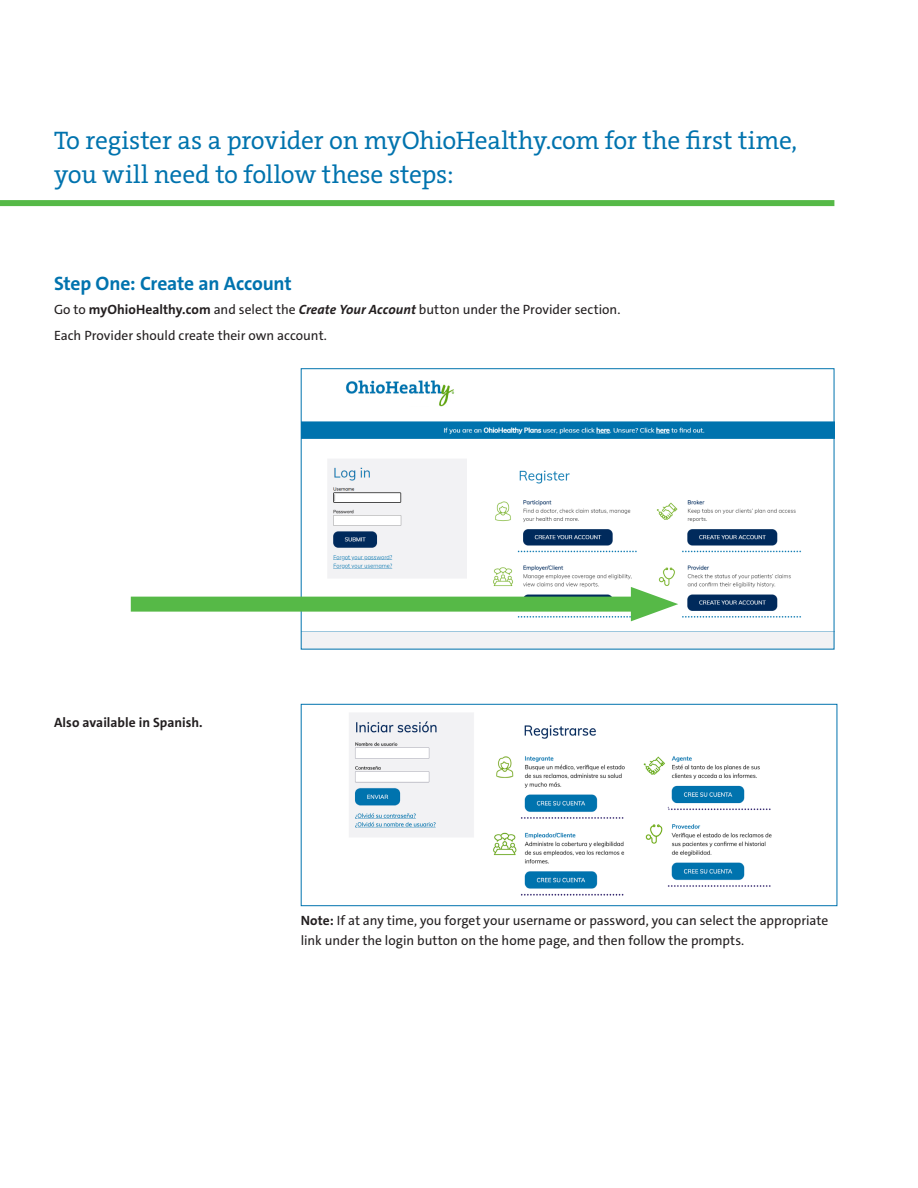
<style>
.page{position:relative;width:918px;height:1188px;background:#fff}
.page>*{position:absolute;margin:0;border:0;box-sizing:border-box;transform-origin:0 0}
.HB_Bullet_Copy{font:25.5px/34.5px "The Serif Office";letter-spacing:-.01em;color:#0073ae}
.HB_Blue_Headline{font:700 19.5px "The Sans";letter-spacing:-.01em;color:#0073ae}
.t1{font:13.5px/19.5px "The Sans";color:#231f20}
.t2{font:700 13.5px "The Sans";color:#231f20}
.s1{font-weight:700}
.s2{font-weight:700;font-style:italic}
</style>
<div class="page">
<img style="left:303px;top:380px;width:529px;height:268px">
<div style="left:301px;top:368px;width:533px;height:282px;border:1px solid #0073ae"></div>
<div style="left:131px;top:597px;width:519px;height:15px;background:#56b947"></div>
<svg style="left:631px;top:587px;width:47px;height:34px"></svg>
<img style="left:349px;top:713px;width:423px;height:183px">
<div style="left:301px;top:704px;width:536px;height:202px;border:1px solid #0073ae"></div>
<div style="left:0;top:200px;width:834px;height:6px;background:#56b947"></div>
<p class="HB_Bullet_Copy" style="left:54px;top:123px;width:745px">To register as a provider on myOhioHealthy.com for the first time, you will need to follow these steps:</p>
<p class="HB_Blue_Headline" style="left:54px;top:270px;width:239px">Step One: Create an Account</p>
<p class="t1" style="left:54px;top:300px;width:568px">Go to <span class="s1">myOhioHealthy.com</span> and select the <span class="s2">Create Your Account</span> button under the Provider section.</p>
<p class="t1" style="left:54px;top:326px;width:274px">Each Provider should create their own account.</p>
<p class="t2" style="left:54px;top:714px;width:150px">Also available in Spanish.</p>
<p class="t1" style="left:301px;top:911px;width:529px"><span class="s1">Note:</span> If at any time, you forget your username or password, you can select the appropriate link under the login button on the home page, and then follow the prompts.</p>
</div>
